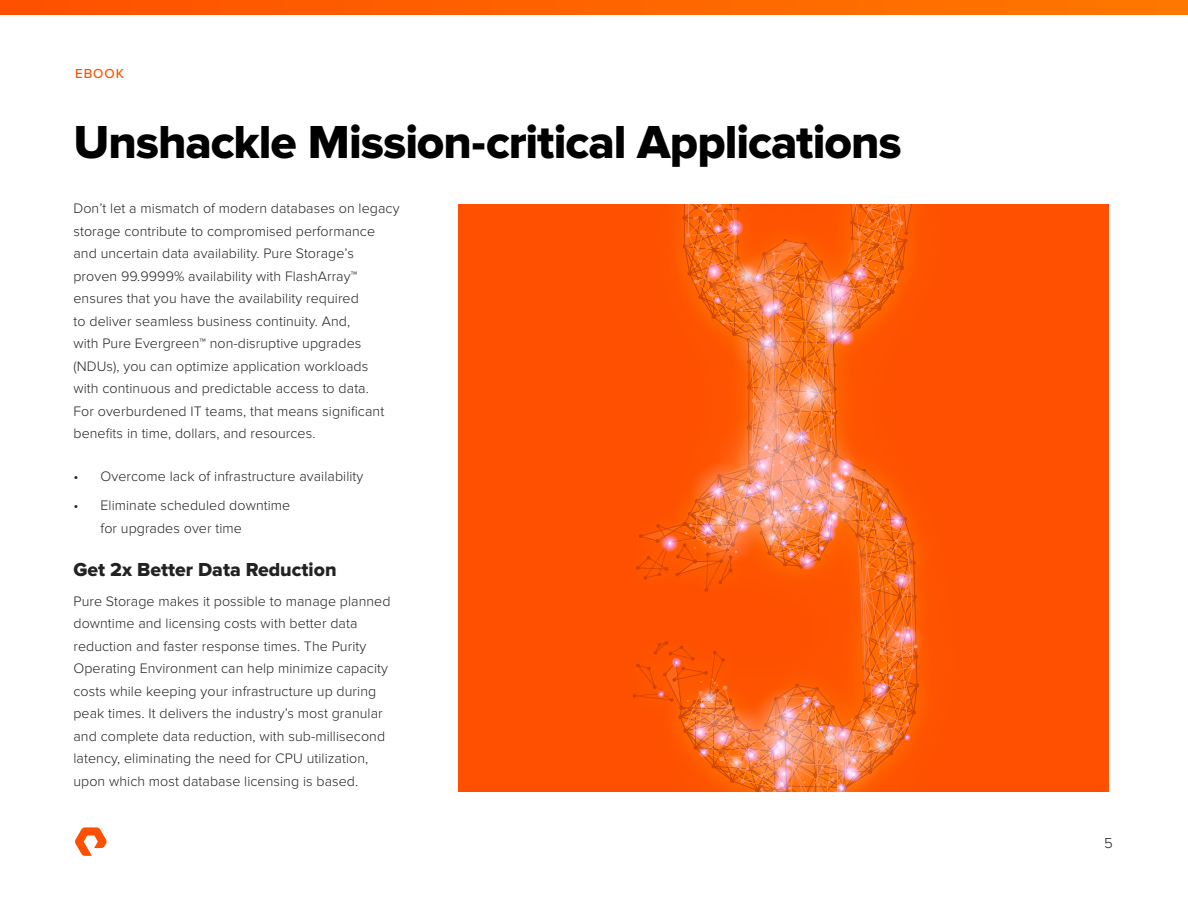
<style>
.page{position:relative;width:1188px;height:918px;background:#fff}
.page>*{position:absolute;margin:0;border:0;box-sizing:border-box;transform-origin:0 0}
.t1{font:48px "Proxima Nova Extrabld";letter-spacing:-.02em;color:#000}
.t2{font:19.5px "Proxima Nova Extrabld";color:#222}
.t3{font:300 15px "Proxima Nova";color:#222}
.t4{font:300 14.25px/22.5px "Proxima Nova";letter-spacing:.005em;color:#222}
.t5{font:500 13.5px "Proxima Nova";letter-spacing:.07em;color:#fe5000}
</style>
<div class="page">
<svg style="left:75px;top:827px;width:32px;height:29px"></svg>
<svg style="left:0;top:0;width:1188px;height:15px;background:#fe6300"></svg>
<div style="left:458px;top:204px;width:650px;height:588px;background:#fe5000"></div>
<svg style="left:632px;top:204px;width:292px;height:588px"></svg>
<p class="t5" style="left:75px;top:64px;width:51px">EBOOK</p>
<h1 class="t1" style="left:74px;top:114px;width:830px">Unshackle Mission-critical Applications</h1>
<p class="t4" style="left:74px;top:197px;width:328px">Don’t let a mismatch of modern databases on legacy storage contribute to compromised performance and uncertain data availability. Pure Storage’s proven 99.9999% availability with FlashArray™ ensures that you have the availability required<br>to deliver seamless business continuity. And,<br>with Pure Evergreen™ non-disruptive upgrades (NDUs), you can optimize application workloads<br>with continuous and predictable access to data.<br>For overburdened IT teams, that means significant benefits in time, dollars, and resources.</p>
<p class="t4" style="left:74px;top:465px;width:291px">• Overcome lack of infrastructure availability</p>
<p class="t4" style="left:101px;top:494px;width:191px;text-indent:-27px">• Eliminate scheduled downtime for upgrades over time</p>
<h2 class="t2" style="left:74px;top:559px;width:265px">Get 2x Better Data Reduction</h2>
<p class="t4" style="left:74px;top:590px;width:319px">Pure Storage makes it possible to manage planned downtime and licensing costs with better data reduction and faster response times. The Purity Operating Environment can help minimize capacity costs while keeping your infrastructure up during peak times. It delivers the industry’s most granular and complete data reduction, with sub-millisecond latency, eliminating the need for CPU utilization, upon which most database licensing is based.</p>
<p class="t3" style="left:1104px;top:834px;width:10px">5</p>
</div>
